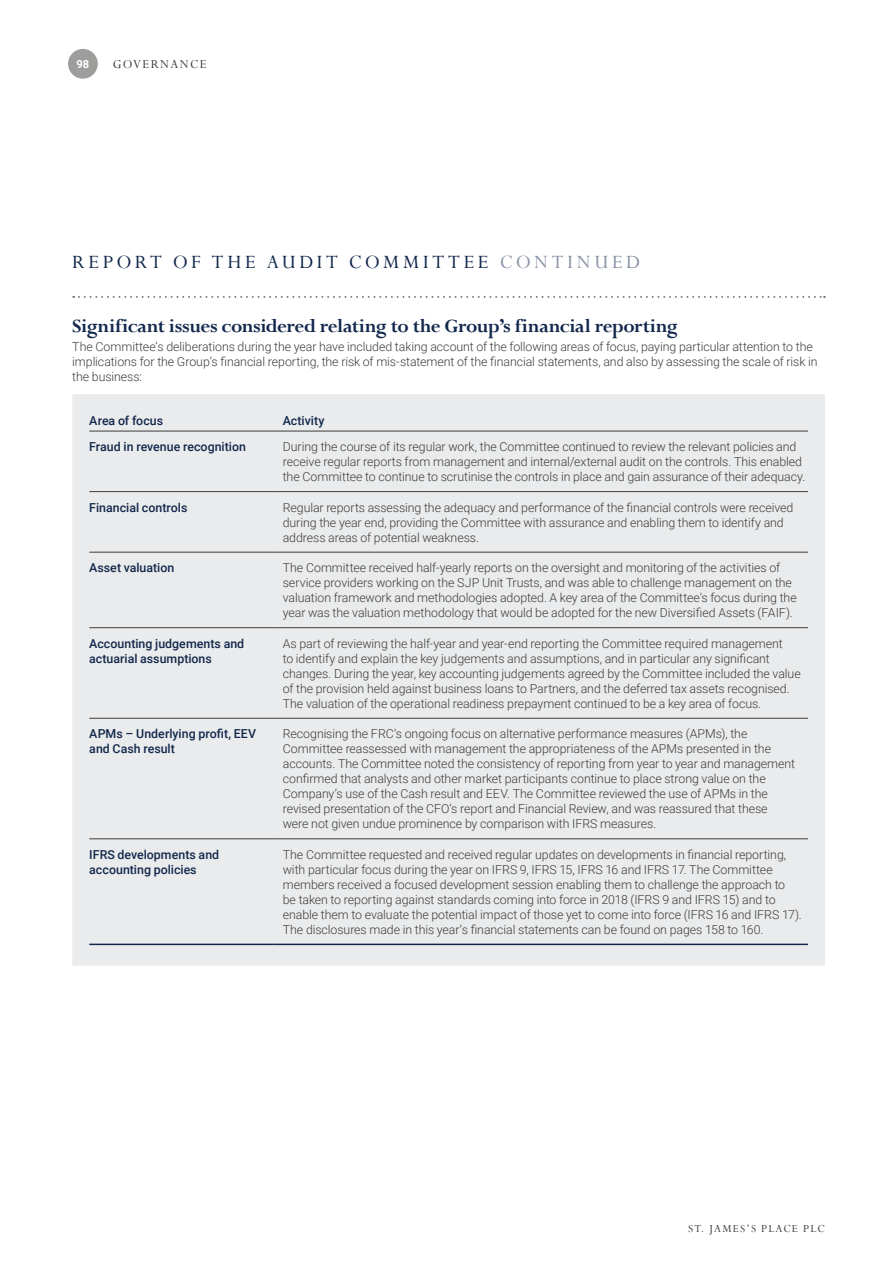
<style>
.page{position:relative;width:893px;height:1263px;background:#fff}
.page>*{position:absolute;margin:0;border:0;box-sizing:border-box;transform-origin:0 0}
.t1{font:700 21px "Perpetua";letter-spacing:-.02em;color:#12284c}
.t2{font:21px "Perpetua";letter-spacing:.17em;color:#12284c}
.t3{font:13.5px "Perpetua";letter-spacing:.1em;color:#3c3c3b}
.t4{font:300 12.3px/15px "Roboto";letter-spacing:-.005em;color:#3c3c3b}
.t5{font:500 12.3px/15px "Roboto";color:#12284c}
.t6{font:12px "Perpetua";letter-spacing:.1em;color:#3c3c3b}
.t7{font:700 11.25px "Roboto";color:#fff}
.s1{color:#8994a5}
</style>
<div class="page">
<div style="left:72px;top:394px;width:753px;height:572px;background:#eaebec"></div>
<hr style="left:89px;top:491px;width:183px;height:1px;background:#3c3c3b">
<hr style="left:272px;top:491px;width:536px;height:1px;background:#3c3c3b">
<hr style="left:89px;top:552px;width:183px;height:1px;background:#3c3c3b">
<hr style="left:272px;top:552px;width:536px;height:1px;background:#3c3c3b">
<hr style="left:89px;top:627px;width:183px;height:1px;background:#3c3c3b">
<hr style="left:272px;top:627px;width:536px;height:1px;background:#3c3c3b">
<hr style="left:89px;top:718px;width:183px;height:1px;background:#3c3c3b">
<hr style="left:272px;top:718px;width:536px;height:1px;background:#3c3c3b">
<hr style="left:89px;top:944px;width:183px;height:1px;background:#12284c">
<hr style="left:272px;top:944px;width:536px;height:1px;background:#12284c">
<hr style="left:89px;top:838px;width:183px;height:1px;background:#3c3c3b">
<hr style="left:272px;top:838px;width:536px;height:1px;background:#3c3c3b">
<hr style="left:89px;top:431px;width:183px;height:1px;background:#3c3c3b">
<hr style="left:272px;top:431px;width:536px;height:1px;background:#3c3c3b">
<svg style="left:73px;top:296px;width:752px;height:2px"></svg>
<div style="left:68px;top:49px;width:30px;height:30px;background:#9d9d9c;border-radius:50%"></div>
<p class="t7" style="left:76px;top:56px;width:14px">98</p>
<p class="t3" style="left:113px;top:56px;width:96px">GOVERNANCE</p>
<h1 class="t2" style="left:72px;top:249px;width:569px">REPORT OF THE AUDIT COMMITTEE <span class="s1">CONTINUED</span></h1>
<h1 class="t1" style="left:72px;top:313px;width:607px">Significant issues considered relating to the Group’s financial reporting</h1>
<p class="t4" style="left:72px;top:339px;width:747px">The Committee’s deliberations during the year have included taking account of the following areas of focus, paying particular attention to the implications for the Group’s financial reporting, the risk of mis-statement of the financial statements, and also by assessing the scale of risk in the business:</p>
<p class="t5" style="left:89px;top:412px;width:75px">Area of focus</p>
<p class="t5" style="left:283px;top:412px;width:43px">Activity</p>
<p class="t5" style="left:89px;top:439px;width:158px">Fraud in revenue recognition</p>
<p class="t4" style="left:283px;top:439px;width:524px">During the course of its regular work, the Committee continued to review the relevant policies and receive regular reports from management and internal/external audit on the controls. This enabled the Committee to continue to scrutinise the controls in place and gain assurance of their adequacy.</p>
<p class="t5" style="left:89px;top:499px;width:100px">Financial controls</p>
<p class="t4" style="left:283px;top:499px;width:512px">Regular reports assessing the adequacy and performance of the financial controls were received during the year end, providing the Committee with assurance and enabling them to identify and address areas of potential weakness.</p>
<p class="t5" style="left:89px;top:560px;width:87px">Asset valuation</p>
<p class="t4" style="left:283px;top:560px;width:515px">The Committee received half-yearly reports on the oversight and monitoring of the activities of service providers working on the SJP Unit Trusts, and was able to challenge management on the valuation framework and methodologies adopted. A key area of the Committee’s focus during the year was the valuation methodology that would be adopted for the new Diversified Assets (FAIF).</p>
<p class="t5" style="left:89px;top:635px;width:156px">Accounting judgements and actuarial assumptions</p>
<p class="t4" style="left:283px;top:635px;width:519px">As part of reviewing the half-year and year-end reporting the Committee required management<br>to identify and explain the key judgements and assumptions, and in particular any significant changes. During the year, key accounting judgements agreed by the Committee included the value of the provision held against business loans to Partners, and the deferred tax assets recognised.<br>The valuation of the operational readiness prepayment continued to be a key area of focus.</p>
<p class="t5" style="left:89px;top:726px;width:168px">APMs – Underlying profit, EEV and Cash result</p>
<p class="t4" style="left:283px;top:726px;width:514px">Recognising the FRC’s ongoing focus on alternative performance measures (APMs), the Committee reassessed with management the appropriateness of the APMs presented in the accounts. The Committee noted the consistency of reporting from year to year and management confirmed that analysts and other market participants continue to place strong value on the Company’s use of the Cash result and EEV. The Committee reviewed the use of APMs in the revised presentation of the CFO’s report and Financial Review, and was reassured that these were not given undue prominence by comparison with IFRS measures.</p>
<p class="t5" style="left:89px;top:846px;width:131px">IFRS developments and accounting policies</p>
<p class="t4" style="left:283px;top:846px;width:521px">The Committee requested and received regular updates on developments in financial reporting, with particular focus during the year on IFRS 9, IFRS 15, IFRS 16 and IFRS 17. The Committee members received a focused development session enabling them to challenge the approach to<br>be taken to reporting against standards coming into force in 2018 (IFRS 9 and IFRS 15) and to enable them to evaluate the potential impact of those yet to come into force (IFRS 16 and IFRS 17).<br>The disclosures made in this year’s financial statements can be found on pages 158 to 160.</p>
<p class="t6" style="left:688px;top:1221px;width:138px">ST. JAMES’S PLACE PLC</p>
</div>
